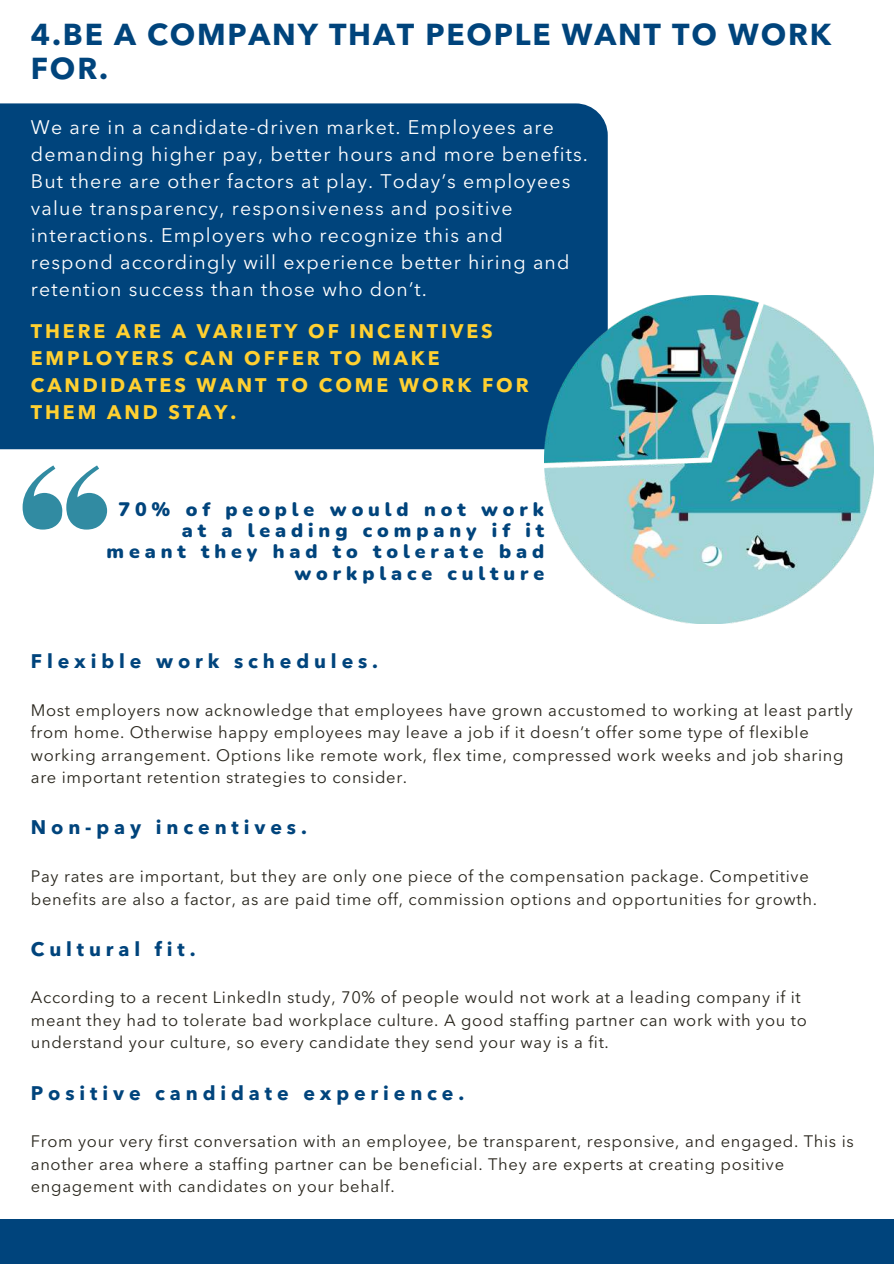
<style>
.page{position:relative;width:894px;height:1264px;background:#fff}
.page>*{position:absolute;margin:0;border:0;box-sizing:border-box;transform-origin:0 0}
.t1{font:700 30px/33.8px "Avenir Next LT Pro";letter-spacing:.06em;color:#00447c}
.t2{font:19.5px/27px "Avenir Next LT Pro";letter-spacing:.06em;color:#fff}
.t3{font:700 19.5px/27px "Avenir Next LT Pro";letter-spacing:.15em;color:#ffd031}
.t4{font:900 19.5px/21.5px "Nunito";letter-spacing:.25em;color:#00447c;text-align:right}
.t5{font:700 19.5px "Avenir Next LT Pro";letter-spacing:.25em;color:#00447c}
.t6{font:16.5px/22.5px "Avenir Next LT Pro";letter-spacing:.04em;color:#29261d}
</style>
<div class="page">
<div style="left:0;top:103px;width:607px;height:346px;background:#00447c"></div>
<div style="left:0;top:1219px;width:893px;height:44px;background:#00447c"></div>
<img style="left:544px;top:295px;width:329px;height:329px">
<svg style="left:23px;top:465px;width:84px;height:64px"></svg>
<h1 class="t1" style="left:31px;top:17px;width:801px">4.BE A COMPANY THAT PEOPLE WANT TO WORK<br>FOR.</h1>
<p class="t2" style="left:31px;top:114px;width:558px">We are in a candidate-driven market. Employees are demanding higher pay, better hours and more benefits.<br>But there are other factors at play. Today’s employees value transparency, responsiveness and positive interactions. Employers who recognize this and respond accordingly will experience better hiring and retention success than those who don’t.</p>
<p class="t3" style="left:31px;top:318px;width:499px">THERE ARE A VARIETY OF INCENTIVES<br>EMPLOYERS CAN OFFER TO MAKE<br>CANDIDATES WANT TO COME WORK FOR<br>THEM AND STAY.</p>
<p class="t4" style="left:107px;top:497px;width:439px">70% of people would not work at a leading company if it meant they had to tolerate bad workplace culture</p>
<p class="t5" style="left:31px;top:649px;width:348px">Flexible work schedules.</p>
<p class="t6" style="left:31px;top:698px;width:823px">Most employers now acknowledge that employees have grown accustomed to working at least partly from home. Otherwise happy employees may leave a job if it doesn’t offer some type of flexible working arrangement. Options like remote work, flex time, compressed work weeks and job sharing are important retention strategies to consider.</p>
<p class="t5" style="left:31px;top:815px;width:277px">Non-pay incentives.</p>
<p class="t6" style="left:31px;top:865px;width:787px">Pay rates are important, but they are only one piece of the compensation package. Competitive benefits are also a factor, as are paid time off, commission options and opportunities for growth.</p>
<p class="t5" style="left:31px;top:936px;width:166px">Cultural fit.</p>
<p class="t6" style="left:31px;top:986px;width:777px">According to a recent LinkedIn study, 70% of people would not work at a leading company if it meant they had to tolerate bad workplace culture. A good staffing partner can work with you to understand your culture, so every candidate they send your way is a fit.</p>
<p class="t5" style="left:31px;top:1080px;width:435px">Positive candidate experience.</p>
<p class="t6" style="left:31px;top:1130px;width:824px">From your very first conversation with an employee, be transparent, responsive, and engaged. This is another area where a staffing partner can be beneficial. They are experts at creating positive engagement with candidates on your behalf.</p>
</div>
